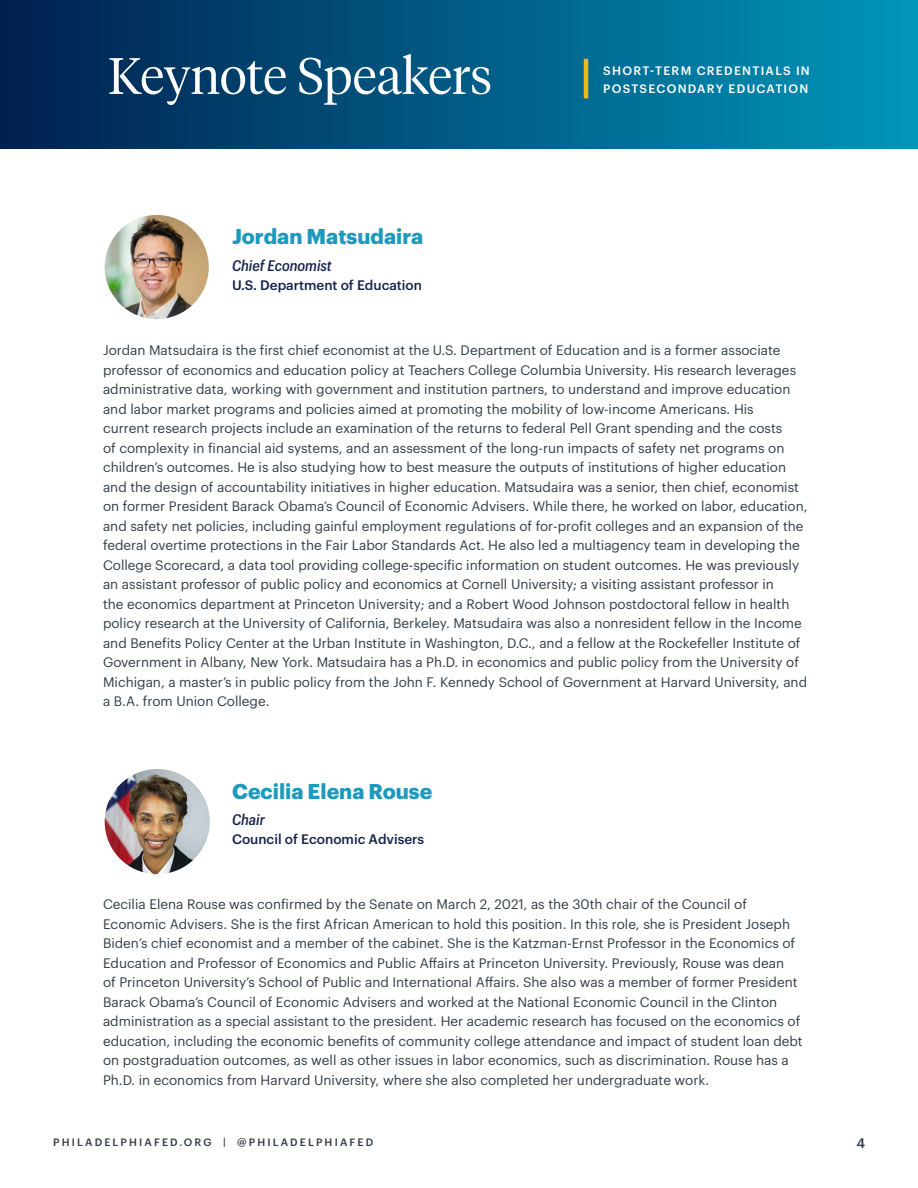
<style>
.page{position:relative;width:918px;height:1188px;background:#fff}
.page>*{position:absolute;margin:0;border:0;box-sizing:border-box;transform-origin:0 0}
.H1_-_Tiempos_Headlin{font:300 51px "Tiempos Headline";color:#fff}
.Name{font:700 21px "Graphik";color:#1d99bd}
.t1{font:italic 500 15px "Graphik Compact";color:#13214b}
.Bio{font:13.5px/19.5px "Graphik";color:#303d47}
.Org{font:500 13.5px "Graphik";color:#13214b}
.t2{font:500 13.5px "Graphik";color:#303d47}
.t3{font:500 12px "Graphik";letter-spacing:.105em;color:#fff}
.t4{font:500 10.5px "Graphik";letter-spacing:.205em;color:#303d47}
</style>
<div class="page">
<div style="left:0;top:0;width:918px;height:149px;background:linear-gradient(to right,#01204e,#0096ba)"></div>
<hr style="left:584px;top:59px;width:4px;height:39px;background:#f0ba1b">
<img style="left:105px;top:215px;width:104px;height:104px;border-radius:52px">
<img style="left:105px;top:769px;width:105px;height:105px;border-radius:53px">
<p class="H1_-_Tiempos_Headlin" style="left:108px;top:41px;width:386px">Keynote Speakers</p>
<p class="Name" style="left:232px;top:221px;width:193px">Jordan Matsudaira</p>
<p class="t1" style="left:232px;top:254px;width:101px">Chief Economist</p>
<p class="Org" style="left:232px;top:275px;width:192px">U.S. Department of Education</p>
<p class="t3" style="left:603px;top:61px;width:208px">SHORT-TERM CREDENTIALS IN</p>
<p class="t3" style="left:603px;top:79px;width:207px">POSTSECONDARY EDUCATION</p>
<p class="Bio" style="left:103px;top:339px;width:706px">Jordan Matsudaira is the first chief economist at the U.S. Department of Education and is a former associate professor of economics and education policy at Teachers College Columbia University. His research leverages administrative data, working with government and institution partners, to understand and improve education and labor market programs and policies aimed at promoting the mobility of low-income Americans. His<br>current research projects include an examination of the returns to federal Pell Grant spending and the costs<br>of complexity in financial aid systems, and an assessment of the long-run impacts of safety net programs on children’s outcomes. He is also studying how to best measure the outputs of institutions of higher education and the design of accountability initiatives in higher education. Matsudaira was a senior, then chief, economist on former President Barack Obama’s Council of Economic Advisers. While there, he worked on labor, education, and safety net policies, including gainful employment regulations of for-profit colleges and an expansion of the federal overtime protections in the Fair Labor Standards Act. He also led a multiagency team in developing the College Scorecard, a data tool providing college-specific information on student outcomes. He was previously an assistant professor of public policy and economics at Cornell University; a visiting assistant professor in<br>the economics department at Princeton University; and a Robert Wood Johnson postdoctoral fellow in health policy research at the University of California, Berkeley. Matsudaira was also a nonresident fellow in the Income and Benefits Policy Center at the Urban Institute in Washington, D.C., and a fellow at the Rockefeller Institute of Government in Albany, New York. Matsudaira has a Ph.D. in economics and public policy from the University of Michigan, a master’s in public policy from the John F. Kennedy School of Government at Harvard University, and a B.A. from Union College.</p>
<p class="Name" style="left:232px;top:775px;width:202px">Cecilia Elena Rouse</p>
<p class="t1" style="left:232px;top:808px;width:34px">Chair</p>
<p class="Org" style="left:232px;top:829px;width:194px">Council of Economic Advisers</p>
<p class="Bio" style="left:103px;top:894px;width:701px">Cecilia Elena Rouse was confirmed by the Senate on March 2, 2021, as the 30th chair of the Council of Economic Advisers. She is the first African American to hold this position. In this role, she is President Joseph Biden’s chief economist and a member of the cabinet. She is the Katzman-Ernst Professor in the Economics of Education and Professor of Economics and Public Affairs at Princeton University. Previously, Rouse was dean<br>of Princeton University’s School of Public and International Affairs. She also was a member of former President Barack Obama’s Council of Economic Advisers and worked at the National Economic Council in the Clinton administration as a special assistant to the president. Her academic research has focused on the economics of education, including the economic benefits of community college attendance and impact of student loan debt on postgraduation outcomes, as well as other issues in labor economics, such as discrimination. Rouse has a Ph.D. in economics from Harvard University, where she also completed her undergraduate work.</p>
<p class="t4" style="left:53px;top:1135px;width:322px">PHILADELPHIAFED.ORG | @PHILADELPHIAFED</p>
<p class="t2" style="left:856px;top:1132px;width:10px">4</p>
</div>
